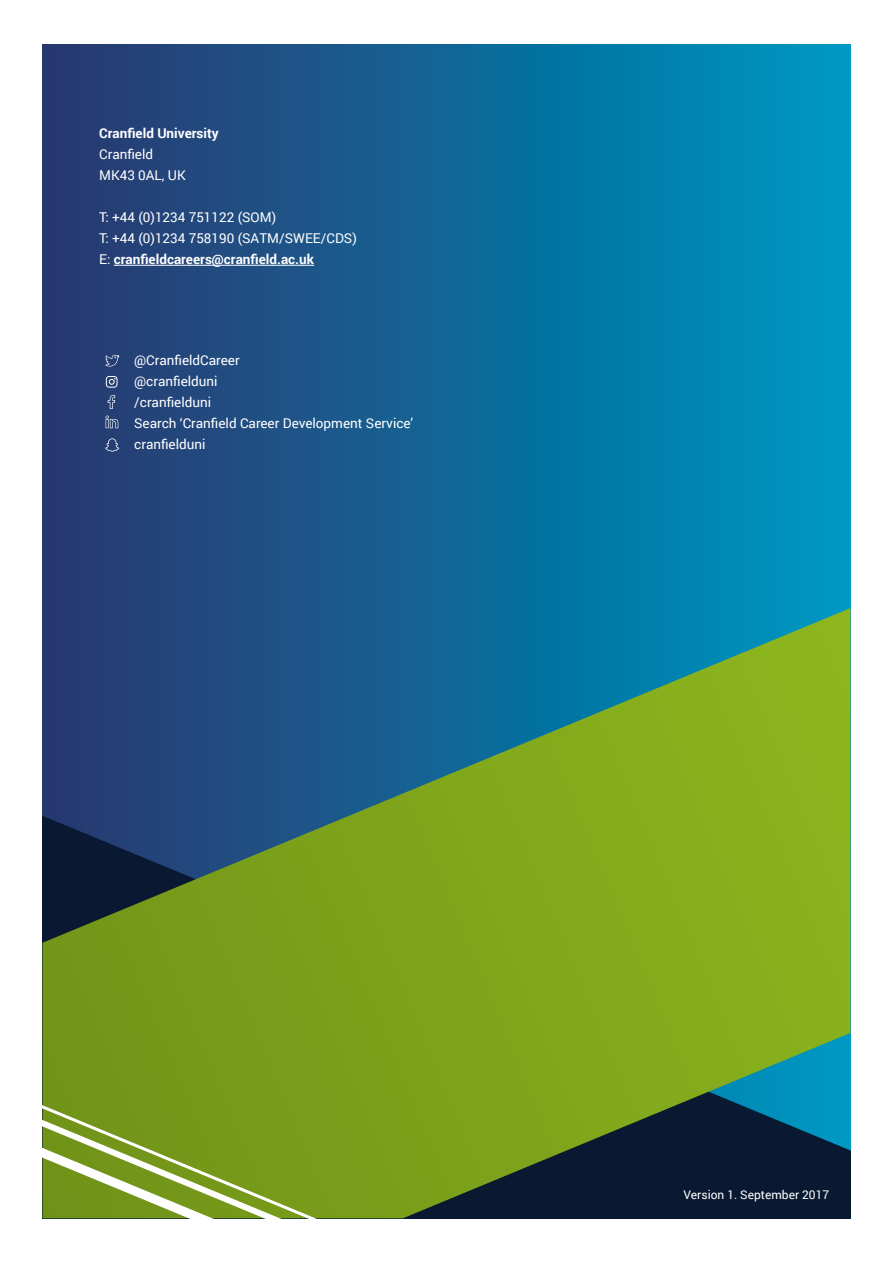
<style>
.page{position:relative;width:893px;height:1263px;background:#fff}
.page>*{position:absolute;margin:0;border:0;box-sizing:border-box;transform-origin:0 0}
.t1{font:13.5px/21px "Roboto";color:#fff}
.t2{font:700 13.5px "Roboto";color:#fff}
.t3{font:12px "Roboto";color:#fff}
.s1{font-weight:700}
</style>
<div class="page">
<div style="left:43px;top:45px;width:807px;height:1173px;background:linear-gradient(to right,#2a356d,#0098c2)"></div>
<svg style="left:43px;top:608px;width:807px;height:610px"></svg>
<div style="left:43px;top:1084px;width:453px;height:11px;background:#789b1a"></div>
<svg style="left:43px;top:1095px;width:453px;height:123px"></svg>
<svg style="left:43px;top:1103px;width:414px;height:115px"></svg>
<hr style="left:114px;top:265px;width:200px;height:1px;background:#fff">
<svg style="left:105px;top:438px;width:14px;height:14px"></svg>
<svg style="left:105px;top:355px;width:14px;height:11px"></svg>
<div style="left:106px;top:376px;width:11px;height:12px;border:1px solid #fff;border-radius:3px"></div>
<svg style="left:109px;top:378px;width:7px;height:7px"></svg>
<svg style="left:108px;top:395px;width:7px;height:14px"></svg>
<svg style="left:106px;top:416px;width:12px;height:12px"></svg>
<p class="t2" style="left:99px;top:124px;width:121px">Cranfield University</p>
<p class="t1" style="left:99px;top:143px;width:88px">Cranfield<br>MK43 0AL, UK</p>
<p class="t1" style="left:99px;top:206px;width:259px">T: +44 (0)1234 751122 (SOM)<br>T: +44 (0)1234 758190 (SATM/SWEE/CDS)<br>E: <span class="s1">cranfieldcareers@cranfield.ac.uk</span></p>
<p class="t1" style="left:134px;top:349px;width:281px">@CranfieldCareer<br>@cranfielduni<br>/cranfielduni<br>Search ‘Cranfield Career Development Service’ cranfielduni</p>
<p class="t3" style="left:684px;top:1186px;width:147px">Version 1. September 2017</p>
</div>
